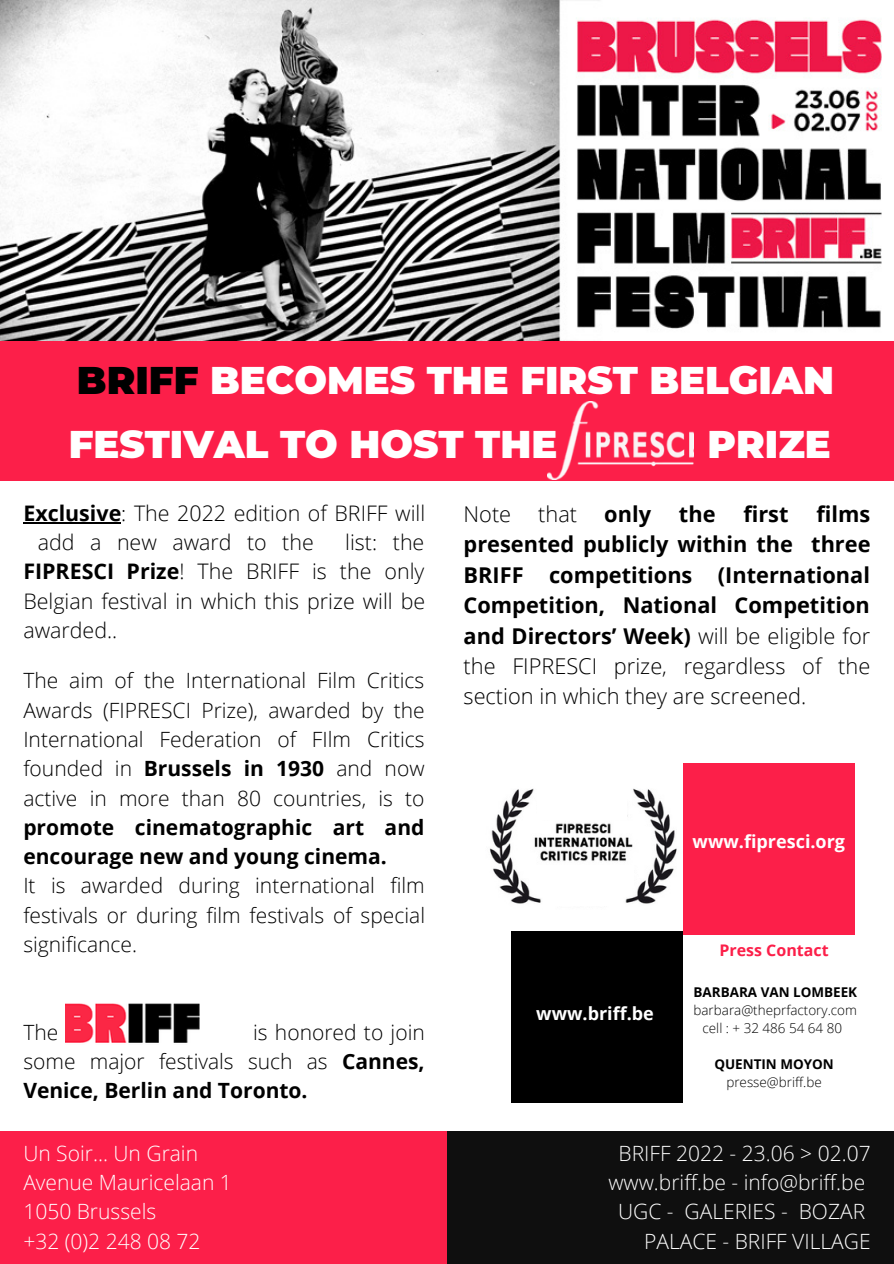
<style>
.page{position:relative;width:894px;height:1264px;background:#fff}
.page>*{position:absolute;margin:0;border:0;box-sizing:border-box;transform-origin:0 0}
.t1{font:900 38.55px/64.2px "Montserrat";color:#fff}
.t2{font:700 21.75px/30.5px "Open Sans";color:#000;text-align:justify}
.t3{font:300 21.75px "Open Sans";color:#000}
.t4{font:300 21.45px/29.2px "Open Sans";color:#000}
.t5{font:300 21px/29.2px "Open Sans";color:#000;text-align:justify}
.t6{font:300 21px "Open Sans";color:#fff}
.t7{font:700 18px "Open Sans";color:#fff}
.t8{font:700 16.05px "Open Sans";color:#fc1f49}
.t9{font:300 13.5px "Open Sans";color:#000}
.t10{font:700 13.5px "Open Sans";color:#000}
.s1{color:#000}
.s2{font-weight:700}
.s3{font-weight:300}
</style>
<div class="page">
<div style="left:0;top:336px;width:893px;height:144px;background:#fc1f49"></div>
<img style="left:0;top:0;width:893px;height:340px">
<div style="left:0;top:1131px;width:447px;height:132px;background:#fc1f49"></div>
<div style="left:447px;top:1131px;width:446px;height:132px;background:#0f0f0f"></div>
<img style="left:489px;top:788px;width:188px;height:116px">
<div style="left:537px;top:786px;width:89px;height:33px;background:#fff"></div>
<div style="left:529px;top:865px;width:104px;height:22px;background:#fff"></div>
<div style="left:546px;top:883px;width:76px;height:22px;background:#fff"></div>
<div style="left:683px;top:763px;width:171px;height:172px;background:#fc1f49"></div>
<div style="left:511px;top:931px;width:171px;height:171px;background:#000"></div>
<img style="left:547px;top:401px;width:146px;height:78px">
<img style="left:65px;top:1003px;width:134px;height:40px">
<hr style="left:23px;top:522px;width:98px;height:1px;background:#000">
<p class="t1" style="left:69px;top:348px;width:766px"><span class="s1">BRIFF</span> BECOMES THE FIRST BELGIAN<br>FESTIVAL TO HOST THE</p>
<p class="t1" style="left:707px;top:412px;width:125px">PRIZE</p>
<p class="t4" style="left:38px;top:498px;width:388px;text-indent:-15px"><span class="s2">Exclusive</span>: The 2022 edition of BRIFF will add a new award to the</p>
<p class="t4" style="left:23px;top:527px;width:403px;text-align:justify;text-indent:322px">list: the <span class="s2">FIPRESCI Prize</span>! The BRIFF is the only Belgian festival in which this prize will be awarded..</p>
<p class="t5" style="left:23px;top:665px;width:403px">The aim of the International Film Critics Awards (FIPRESCI Prize), awarded by the International Federation of FIlm Critics founded in <span class="s2">Brussels in 1930</span> and now active in more than 80 countries, is to <span class="s2">promote cinematographic art and encourage new and young cinema.</span></p>
<p class="t5" style="left:23px;top:870px;width:403px">It is awarded during international film festivals or during film festivals of special significance.</p>
<p class="t5" style="left:23px;top:1017px;width:403px;text-indent:230px">is honored to join some major festivals such as <span class="s2">Cannes, Venice, Berlin and Toronto.</span></p>
<p class="t5" style="left:23px;top:1017px;width:36px">The</p>
<p class="t6" style="left:23px;top:1138px;width:176px">Un Soir... Un Grain</p>
<p class="t6" style="left:23px;top:1167px;width:210px">Avenue Mauricelaan 1</p>
<p class="t6" style="left:23px;top:1196px;width:134px">1050 Brussels</p>
<p class="t6" style="left:23px;top:1225px;width:179px">+32 (0)2 248 08 72</p>
<p class="t2" style="left:463px;top:498px;width:408px;text-indent:353px">films presented publicly within the three BRIFF competitions (International Competition, National Competition and Directors’ Week) <span class="s3">will be eligible for the FIPRESCI prize, regardless of the section in which they are screened.</span></p>
<p class="t3" style="left:463px;top:499px;width:189px">Note that <span class="s2">only</span></p>
<p class="t2" style="left:678px;top:498px;width:38px">the</p>
<p class="t2" style="left:743px;top:498px;width:47px">first</p>
<p class="t7" style="left:536px;top:1000px;width:119px">www.briff.be</p>
<p class="t7" style="left:692px;top:828px;width:154px">www.fipresci.org</p>
<p class="t8" style="left:719px;top:939px;width:111px">Press Contact</p>
<p class="t10" style="left:693px;top:982px;width:165px">BARBARA VAN LOMBEEK</p>
<p class="t9" style="left:693px;top:1000px;width:165px">barbara@theprfactory.com</p>
<p class="t9" style="left:702px;top:1018px;width:141px">cell : + 32 486 54 64 80</p>
<p class="t10" style="left:714px;top:1054px;width:121px">QUENTIN MOYON</p>
<p class="t9" style="left:726px;top:1072px;width:97px">presse@briff.be</p>
<p class="t6" style="left:618px;top:1138px;width:253px">BRIFF 2022 - 23.06 &gt; 02.07</p>
<p class="t6" style="left:608px;top:1167px;width:258px">www.briff.be - info@briff.be</p>
<p class="t6" style="left:618px;top:1196px;width:248px">UGC - GALERIES - BOZAR</p>
<p class="t6" style="left:644px;top:1225px;width:228px">PALACE - BRIFF VILLAGE</p>
</div>
